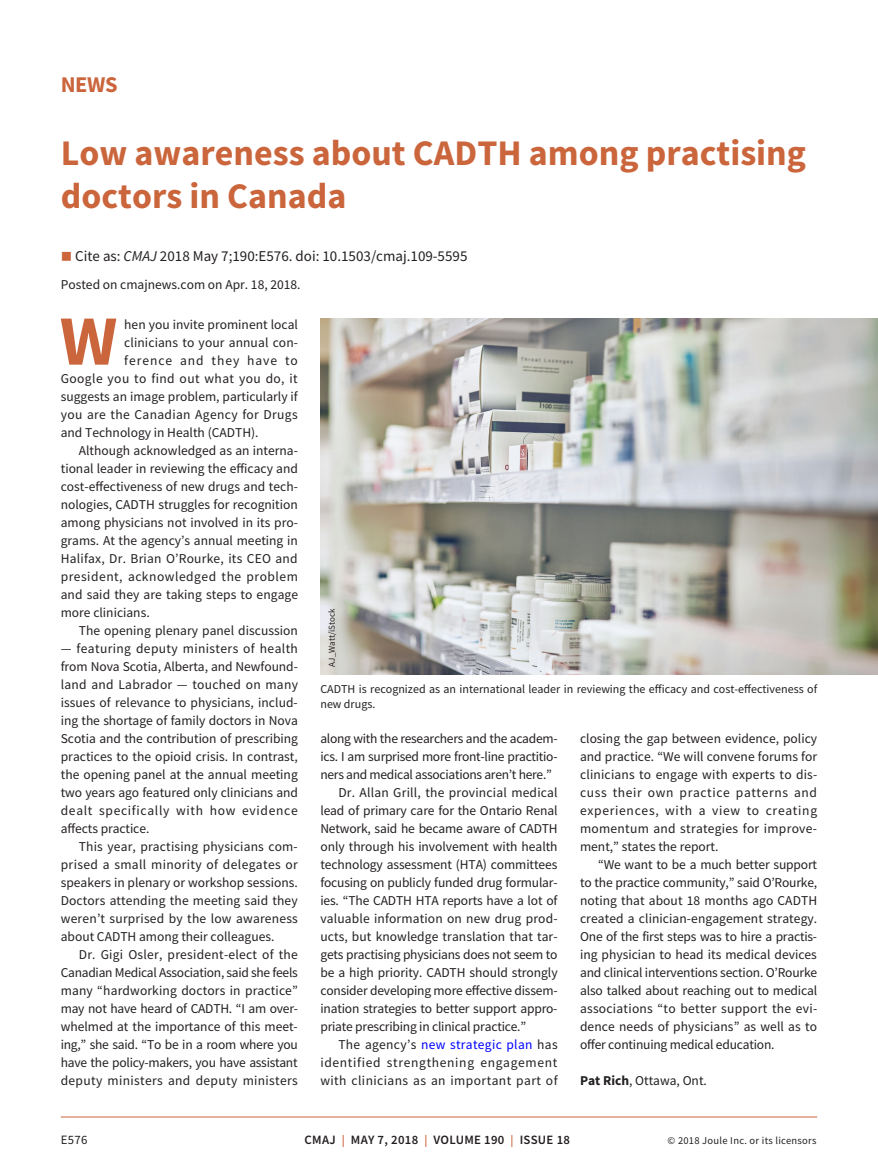
<style>
.page{position:relative;width:878px;height:1175px;background:#fff}
.page>*{position:absolute;margin:0;border:0;box-sizing:border-box;transform-origin:0 0}
.t1{font:700 70.65px "Source Sans Pro";color:#cb653c}
.t2{font:700 36px/43.2px "Source Sans Pro";color:#cb653c}
.t3{font:700 22.5px "Source Sans Pro";color:#cb653c}
.t4{font:15px "Source Sans Pro";color:#231f20}
.t5{font:13.5px/18px "Source Sans Pro";color:#231f20;text-align:justify}
.t6{font:13.5px "Source Sans Pro";letter-spacing:-.02em;color:#231f20}
.t7{font:13.5px "Source Sans Pro";letter-spacing:.03em;color:#231f20}
.t8{font:13.5px "Source Sans Pro";letter-spacing:.05em;color:#231f20}
.t9{font:13.5px "Source Sans Pro";letter-spacing:.035em;color:#231f20}
.t10{font:13.5px "Source Sans Pro";letter-spacing:.025em;color:#231f20}
.t11{font:13.5px "Source Sans Pro";letter-spacing:.025em;color:#00f}
.t12{font:13.5px "Source Sans Pro";letter-spacing:.07em;color:#231f20}
.t13{font:600 12.75px "Source Sans Pro";letter-spacing:.025em;color:#231f20}
.t14{font:12.75px "Source Sans Pro";color:#231f20}
.t15{font:12px/15px "Source Sans Pro";color:#231f20}
.t16{font:10.5px "Source Sans Pro";letter-spacing:.025em;color:#231f20}
.t17{font:9px "Source Sans Pro";color:#231f20}
.s1{color:#cb653c}
.s2{font-style:italic}
.s3{color:#231f20}
.s4{font-weight:700}
.s5{font-size:12px;color:#cb653c}
</style>
<div class="page">
<hr style="left:61px;top:1116px;width:756px;height:1px;background:#cb653c">
<img style="left:320px;top:318px;width:558px;height:356px">
<h3 class="t3" style="left:61px;top:69px;width:58px">NEWS</h3>
<h2 class="t2" style="left:61px;top:131px;width:746px">Low awareness about CADTH among practising doctors in Canada</h2>
<p class="t4" style="left:61px;top:246px;width:408px"><span class="s1">■</span> Cite as: <span class="s2">CMAJ</span> 2018 May 7;190:E576. doi: 10.1503/cmaj.109-5595</p>
<p class="t5" style="left:61px;top:276px;width:241px">Posted on cmajnews.com on Apr. 18, 2018.</p>
<h1 class="t1" style="left:60px;top:293px;width:59px">W</h1>
<p class="t5" style="left:124px;top:315px;width:175px">hen you invite prominent local</p>
<p class="t5" style="left:124px;top:333px;width:175px">clinicians to your annual con-</p>
<p class="t12" style="left:124px;top:351px;width:175px">ference and they have to</p>
<p class="t7" style="left:61px;top:369px;width:238px">Google you to find out what you do, it</p>
<p class="t5" style="left:61px;top:387px;width:238px">suggests an image problem, particularly if</p>
<p class="t10" style="left:61px;top:405px;width:238px">you are the Canadian Agency for Drugs</p>
<p class="t5" style="left:61px;top:423px;width:199px">and Technology in Health (CADTH).</p>
<p class="t5" style="left:79px;top:441px;width:221px">Although acknowledged as an interna-</p>
<p class="t5" style="left:61px;top:459px;width:239px">tional leader in reviewing the efficacy and</p>
<p class="t5" style="left:61px;top:477px;width:238px">cost-effectiveness of new drugs and tech-</p>
<p class="t5" style="left:61px;top:495px;width:239px">nologies, CADTH struggles for recognition</p>
<p class="t5" style="left:61px;top:513px;width:239px">among physicians not involved in its pro-</p>
<p class="t5" style="left:61px;top:531px;width:238px">grams. At the agency’s annual meeting in</p>
<p class="t5" style="left:61px;top:549px;width:238px">Halifax, Dr. Brian O’Rourke, its CEO and</p>
<p class="t9" style="left:61px;top:567px;width:238px">president, acknowledged the problem</p>
<p class="t5" style="left:61px;top:585px;width:239px">and said they are taking steps to engage</p>
<p class="t5" style="left:61px;top:603px;width:90px">more clinicians.</p>
<p class="t5" style="left:79px;top:621px;width:221px">The opening plenary panel discussion</p>
<p class="t5" style="left:61px;top:639px;width:239px">— featuring deputy ministers of health from Nova Scotia, Alberta, and Newfound&shy;land and Labrador — touched on many issues of relevance to physicians, includ&shy;ing the shortage of family doctors in Nova Scotia and the contribution of prescribing practices to the opioid crisis. In contrast, the opening panel at the annual meeting two years ago featured only clinicians and dealt specifically with how evidence affects practice.</p>
<p class="t5" style="left:61px;top:837px;width:239px;text-indent:18px">This year, practising physicians com&shy;prised a small minority of delegates or speakers in plenary or workshop sessions.<br>Doctors attending the meeting said they weren’t surprised by the low awareness about CADTH among their colleagues.</p>
<p class="t5" style="left:61px;top:945px;width:239px;text-indent:18px">Dr. Gigi Osler, president-elect of the Canadian Medical Association, said she feels many “hardworking doctors in practice” may not have heard of CADTH. “I am over&shy;whelmed at the importance of this meet&shy;ing,” she said. “To be in a room where you have the policy-makers, you have assistant deputy ministers and deputy ministers</p>
<p class="t17" style="left:326px;top:666px;width:60px;rotate:-90deg">AJ_Watt/iStock</p>
<p class="t15" style="left:320px;top:681px;width:498px">CADTH is recognized as an international leader in reviewing the efficacy and cost-effectiveness of new drugs.</p>
<p class="t6" style="left:320px;top:729px;width:239px">along with the researchers and the academ-</p>
<p class="t6" style="left:320px;top:747px;width:238px">ics. I am surprised more front-line practitio-</p>
<p class="t6" style="left:320px;top:765px;width:233px">ners and medical associations aren’t here.”</p>
<p class="t5" style="left:338px;top:783px;width:221px">Dr. Allan Grill, the provincial medical</p>
<p class="t5" style="left:320px;top:801px;width:238px">lead of primary care for the Ontario Renal</p>
<p class="t5" style="left:320px;top:819px;width:239px">Network, said he became aware of CADTH</p>
<p class="t5" style="left:320px;top:837px;width:239px">only through his involvement with health</p>
<p class="t5" style="left:320px;top:855px;width:238px">technology assessment (HTA) committees</p>
<p class="t5" style="left:320px;top:873px;width:238px">focusing on publicly funded drug formular-</p>
<p class="t5" style="left:320px;top:891px;width:238px">ies. “The CADTH HTA reports have a lot of</p>
<p class="t5" style="left:320px;top:909px;width:239px">valuable information on new drug prod-</p>
<p class="t5" style="left:320px;top:927px;width:239px">ucts, but knowledge translation that tar-</p>
<p class="t5" style="left:320px;top:945px;width:239px">gets practising physicians does not seem to</p>
<p class="t5" style="left:320px;top:963px;width:239px">be a high priority. CADTH should strongly</p>
<p class="t5" style="left:320px;top:981px;width:239px">consider developing more effective dissem-</p>
<p class="t5" style="left:320px;top:999px;width:238px">ination strategies to better support appro-</p>
<p class="t5" style="left:320px;top:1017px;width:207px">priate prescribing in clinical practice.”</p>
<p class="t11" style="left:338px;top:1035px;width:221px"><span class="s3">The agency’s</span> new strategic plan <span class="s3">has</span></p>
<p class="t8" style="left:320px;top:1053px;width:238px">identified strengthening engagement</p>
<p class="t7" style="left:320px;top:1071px;width:239px">with clinicians as an important part of</p>
<p class="t5" style="left:580px;top:729px;width:239px">closing the gap between evidence, policy and practice. “We will convene forums for clinicians to engage with experts to dis&shy;cuss their own practice patterns and experiences, with a view to creating momentum and strategies for improve&shy;ment,” states the report.</p>
<p class="t5" style="left:580px;top:855px;width:239px;text-indent:18px">“We want to be a much better support to the practice community,” said O’Rourke, noting that about 18 months ago CADTH created a clinician-engagement strategy.<br>One of the first steps was to hire a practis&shy;ing physician to head its medical devices and clinical interventions section. O’Rourke also talked about reaching out to medical associations “to better support the evi&shy;dence needs of physicians” as well as to offer continuing medical education.</p>
<p class="t5" style="left:580px;top:1071px;width:128px"><span class="s4">Pat Rich</span>, Ottawa, Ont.</p>
<p class="t14" style="left:61px;top:1132px;width:28px">E576</p>
<p class="t13" style="left:304px;top:1131px;width:267px">CMAJ <span class="s5">|</span> MAY 7, 2018 <span class="s5">|</span> VOLUME 190 <span class="s5">|</span> ISSUE 18</p>
<p class="t16" style="left:667px;top:1134px;width:150px">© 2018 Joule Inc. or its licensors</p>
</div>
